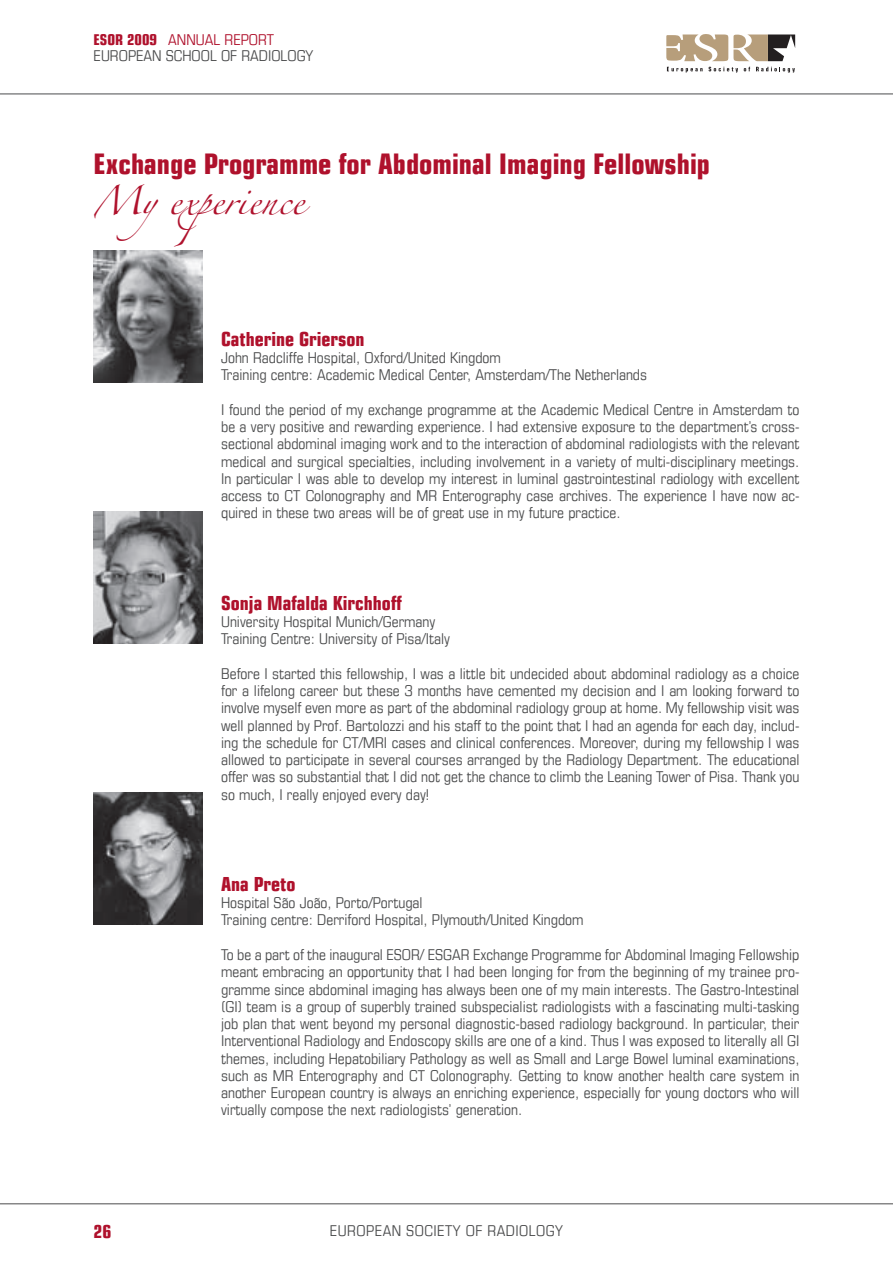
<style>
.page{position:relative;width:893px;height:1263px;background:#fff}
.page>*{position:absolute;margin:0;border:0;box-sizing:border-box;transform-origin:0 0}
.t1{font:700 condensed 28.5px "Eurostile LT";color:#af112c}
.t2{font:25.5px "Zapfino";color:#af112c}
.t3{font:700 condensed 19.5px "Eurostile LT";color:#af112c}
.t4{font:700 condensed 18px "Eurostile LT";color:#af112c}
.t5{font:condensed 15px/17.2px "Eurostile LT";color:#4b4c4d}
.t6{font:condensed 15px "Eurostile LT";letter-spacing:.03em;color:#4b4c4d}
.s1{font-weight:700;color:#af112c}
.s2{color:#af112c}
</style>
<div class="page">
<svg style="left:666px;top:34px;width:129px;height:27px"></svg>
<svg style="left:667px;top:67px;width:36px;height:6px"></svg>
<svg style="left:709px;top:67px;width:29px;height:6px"></svg>
<svg style="left:744px;top:67px;width:6px;height:4px"></svg>
<svg style="left:756px;top:67px;width:39px;height:6px"></svg>
<hr style="left:0;top:94px;width:893px;height:1px;background:#4b4c4d">
<hr style="left:0;top:1203px;width:893px;height:1px;background:#4b4c4d">
<img style="left:94px;top:512px;width:108px;height:132px">
<img style="left:94px;top:793px;width:108px;height:132px">
<img style="left:94px;top:251px;width:108px;height:132px">
<p class="t5" style="left:94px;top:31px;width:221px;line-height:16.5px"><span class="s1">ESOR 2009</span> <span class="s2">ANNUAL REPORT<br></span>EUROPEAN SCHOOL OF RADIOLOGY</p>
<h1 class="t1" style="left:94px;top:146px;width:618px">Exchange Programme for Abdominal Imaging Fellowship</h1>
<h2 class="t2" style="left:94px;top:190px;width:212px">Myexperience</h2>
<h3 class="t3" style="left:221px;top:327px;width:145px">Catherine Grierson</h3>
<p class="t5" style="left:221px;top:349px;width:427px">John Radcliffe Hospital, Oxford/United Kingdom<br>Training centre: Academic Medical Center, Amsterdam/The Netherlands</p>
<p class="t5" style="left:221px;top:401px;width:580px;text-align:justify">I found the period of my exchange programme at the Academic Medical Centre in Amsterdam to be a very positive and rewarding experience. I had extensive exposure to the department’s cross&shy;sectional abdominal imaging work and to the interaction of abdominal radiologists with the relevant medical and surgical specialties, including involvement in a variety of multi-disciplinary meetings.<br>In particular I was able to develop my interest in luminal gastrointestinal radiology with excellent access to CT Colonography and MR Enterography case archives. The experience I have now ac&shy;quired in these two areas will be of great use in my future practice.</p>
<h3 class="t3" style="left:221px;top:591px;width:182px">Sonja Mafalda Kirchhoff</h3>
<p class="t5" style="left:221px;top:613px;width:230px">University Hospital Munich/Germany<br>Training Centre: University of Pisa/Italy</p>
<p class="t5" style="left:221px;top:665px;width:580px;text-align:justify">Before I started this fellowship, I was a little bit undecided about abdominal radiology as a choice for a lifelong career but these 3 months have cemented my decision and I am looking forward to involve myself even more as part of the abdominal radiology group at home. My fellowship visit was well planned by Prof. Bartolozzi and his staff to the point that I had an agenda for each day, includ&shy;ing the schedule for CT/MRI cases and clinical conferences. Moreover, during my fellowship I was allowed to participate in several courses arranged by the Radiology Department. The educational offer was so substantial that I did not get the chance to climb the Leaning Tower of Pisa. Thank you so much, I really enjoyed every day!</p>
<h3 class="t3" style="left:221px;top:872px;width:76px">Ana Preto</h3>
<p class="t5" style="left:221px;top:894px;width:364px">Hospital São João, Porto/Portugal<br>Training centre: Derriford Hospital, Plymouth/United Kingdom</p>
<p class="t5" style="left:221px;top:946px;width:580px;text-align:justify">To be a part of the inaugural ESOR/ ESGAR Exchange Programme for Abdominal Imaging Fellowship meant embracing an opportunity that I had been longing for from the beginning of my trainee pro&shy;gramme since abdominal imaging has always been one of my main interests. The Gastro-Intestinal (GI) team is a group of superbly trained subspecialist radiologists with a fascinating multi-tasking job plan that went beyond my personal diagnostic-based radiology background. In particular, their Interventional Radiology and Endoscopy skills are one of a kind. Thus I was exposed to literally all GI themes, including Hepatobiliary Pathology as well as Small and Large Bowel luminal examinations, such as MR Enterography and CT Colonography. Getting to know another health care system in another European country is always an enriching experience, especially for young doctors who will virtually compose the next radiologists’ generation.</p>
<p class="t4" style="left:94px;top:1220px;width:19px">26</p>
<p class="t6" style="left:330px;top:1221px;width:234px">EUROPEAN SOCIETY OF RADIOLOGY</p>
</div>
